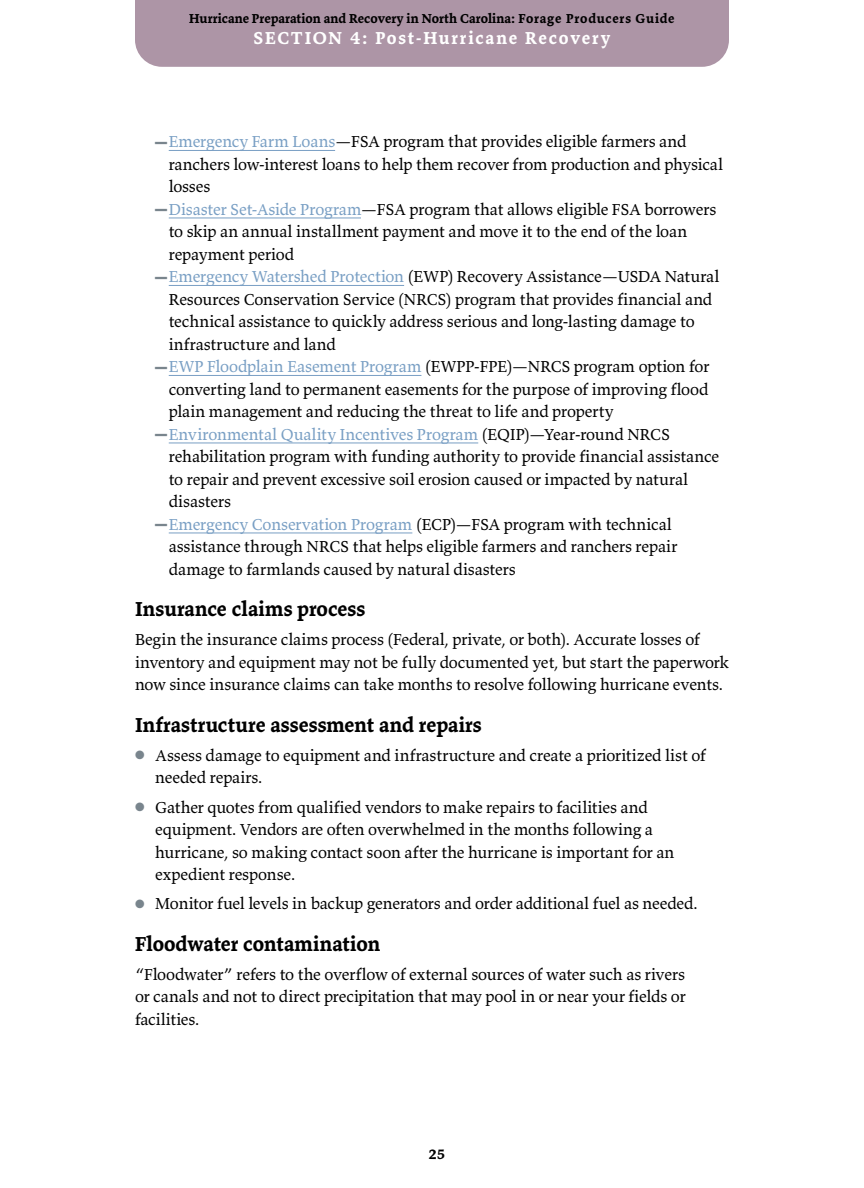
<style>
.page{position:relative;width:864px;height:1188px;background:#fff}
.page>*{position:absolute;margin:0;border:0;box-sizing:border-box;transform-origin:0 0}
.t1{font:700 21px "Valkyrie T3";color:#000}
.t2{font:700 18px "Valkyrie T3";letter-spacing:.1em;color:#fff}
.t3{font:16.5px/22.5px "Valkyrie T3";letter-spacing:-.01em;color:#000}
.t4{font:16.5px "Valkyrie T3";letter-spacing:-.01em;color:#799fc4}
.t5{font:700 15px "Valkyrie T3";color:#000}
.t6{font:700 13.5px "Valkyrie T3";letter-spacing:.01em;color:#000}
.s1{font-family:"Times New Roman";font-size:12px;color:#79858d}
.s2{color:#799fc4}
.s3{color:#000}
.s4{color:#79858d}
</style>
<div class="page">
<div style="left:135px;top:0;width:594px;height:67px;background:#ad95a6"></div>
<hr style="left:169px;top:150px;width:166px;height:1px;background:#799fc4">
<hr style="left:169px;top:218px;width:192px;height:1px;background:#799fc4">
<hr style="left:169px;top:285px;width:235px;height:1px;background:#799fc4">
<hr style="left:169px;top:375px;width:252px;height:1px;background:#799fc4">
<hr style="left:169px;top:443px;width:309px;height:1px;background:#799fc4">
<hr style="left:169px;top:533px;width:243px;height:1px;background:#799fc4">
<p class="t6" style="left:189px;top:10px;width:487px">Hurricane Preparation and Recovery in North Carolina: Forage Producers Guide</p>
<p class="t2" style="left:254px;top:27px;width:358px">SECTION 4: Post-Hurricane Recovery</p>
<p class="t3" style="left:155px;top:130px;width:533px"><span class="s1">▬</span><span class="s2">Emergency Farm Loans</span>—FSA program that provides eligible farmers and</p>
<p class="t3" style="left:169px;top:153px;width:556px">ranchers low-interest loans to help them recover from production and physical</p>
<p class="t3" style="left:169px;top:175px;width:43px">losses</p>
<p class="t3" style="left:155px;top:198px;width:563px"><span class="s1">▬</span><span class="s2">Disaster Set-Aside Program</span>—FSA program that allows eligible FSA borrowers</p>
<p class="t3" style="left:169px;top:220px;width:520px">to skip an annual installment payment and move it to the end of the loan</p>
<p class="t3" style="left:169px;top:243px;width:127px">repayment period</p>
<p class="t3" style="left:155px;top:265px;width:566px"><span class="s1">▬</span><span class="s2">Emergency Watershed Protection</span> (EWP) Recovery Assistance—USDA Natural</p>
<p class="t3" style="left:169px;top:288px;width:545px">Resources Conservation Service (NRCS) program that provides financial and</p>
<p class="t3" style="left:169px;top:310px;width:527px">technical assistance to quickly address serious and long-lasting damage to</p>
<p class="t3" style="left:169px;top:333px;width:169px">infrastructure and land</p>
<p class="t3" style="left:155px;top:355px;width:556px"><span class="s1">▬</span><span class="s2">EWP Floodplain Easement Program</span> (EWPP-FPE)—NRCS program option for</p>
<p class="t3" style="left:169px;top:378px;width:541px">converting land to permanent easements for the purpose of improving flood</p>
<p class="t3" style="left:169px;top:400px;width:446px">plain management and reducing the threat to life and property</p>
<p class="t4" style="left:155px;top:424px;width:516px"><span class="s1">▬</span>Environmental Quality Incentives Program <span class="s3">(EQIP)—Year-round NRCS</span></p>
<p class="t3" style="left:169px;top:445px;width:552px">rehabilitation program with funding authority to provide financial assistance</p>
<p class="t3" style="left:169px;top:468px;width:521px">to repair and prevent excessive soil erosion caused or impacted by natural</p>
<p class="t3" style="left:169px;top:490px;width:64px">disasters</p>
<p class="t3" style="left:155px;top:513px;width:518px"><span class="s1">▬</span><span class="s2">Emergency Conservation Program</span> (ECP)—FSA program with technical</p>
<p class="t3" style="left:169px;top:535px;width:510px">assistance through NRCS that helps eligible farmers and ranchers repair</p>
<p class="t3" style="left:169px;top:558px;width:349px">damage to farmlands caused by natural disasters</p>
<p class="t1" style="left:135px;top:596px;width:232px">Insurance claims process</p>
<p class="t3" style="left:135px;top:628px;width:595px">Begin the insurance claims process (Federal, private, or both). Accurate losses of inventory and equipment may not be fully documented yet, but start the paperwork now since insurance claims can take months to resolve following hurricane events.</p>
<p class="t1" style="left:135px;top:711px;width:348px">Infrastructure assessment and repairs</p>
<p class="t3" style="left:155px;top:744px;width:552px;text-indent:-20px"><span class="s4">●</span> Assess damage to equipment and infrastructure and create a prioritized list of needed repairs.</p>
<p class="t3" style="left:155px;top:795px;width:521px;text-indent:-20px"><span class="s4">●</span> Gather quotes from qualified vendors to make repairs to facilities and equipment. Vendors are often overwhelmed in the months following a hurricane, so making contact soon after the hurricane is important for an expedient response.</p>
<p class="t3" style="left:135px;top:892px;width:564px"><span class="s4">●</span> Monitor fuel levels in backup generators and order additional fuel as needed.</p>
<p class="t1" style="left:135px;top:930px;width:247px">Floodwater contamination</p>
<p class="t3" style="left:135px;top:963px;width:552px;text-align:justify">“Floodwater” refers to the overflow of external sources of water such as rivers or canals and not to direct precipitation that may pool in or near your fields or facilities.</p>
<p class="t5" style="left:429px;top:1144px;width:17px">25</p>
</div>
